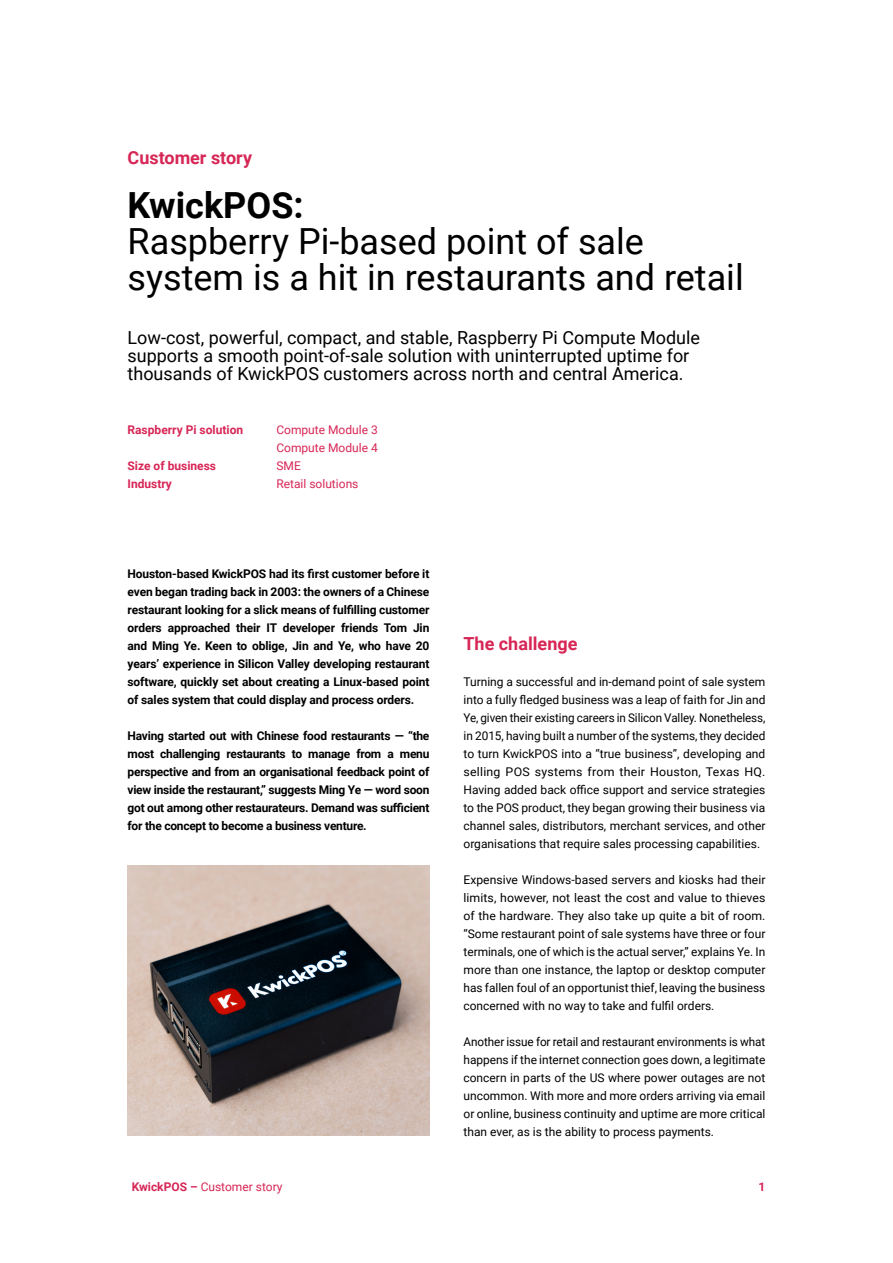
<style>
.page{position:relative;width:893px;height:1263px;background:#fff}
.page>*{position:absolute;margin:0;border:0;box-sizing:border-box;transform-origin:0 0}
.t1{font:36px/36px "Roboto";color:#000}
.t2{font:700 36px "Roboto";color:#000}
.t3{font:18px/18px "Roboto";color:#000}
.t4{font:700 18px "Roboto";color:#d72655}
.t5{font:12px/18px "Roboto";color:#000;text-align:justify}
.t6{font:700 12px/18px "Roboto";letter-spacing:-.02em;color:#000;text-align:justify}
.t7{font:12px/18px "Roboto";color:#d72655}
.t8{font:700 12px "Roboto";color:#d72655}
.s1{font-weight:700}
</style>
<div class="page">
<img style="left:128px;top:866px;width:301px;height:270px">
<h2 class="t4" style="left:128px;top:145px;width:126px">Customer story</h2>
<h1 class="t2" style="left:128px;top:180px;width:178px">KwickPOS:</h1>
<h1 class="t1" style="left:128px;top:221px;width:618px">Raspberry Pi-based point of sale system is a hit in restaurants and retail</h1>
<h2 class="t3" style="left:128px;top:327px;width:574px">Low-cost, powerful, compact, and stable, Raspberry Pi Compute Module supports a smooth point-of-sale solution with uninterrupted uptime for thousands of KwickPOS customers across north and central America.</h2>
<p class="t8" style="left:128px;top:421px;width:117px">Raspberry Pi solution</p>
<p class="t7" style="left:276px;top:420px;width:103px">Compute Module 3<br>Compute Module 4</p>
<p class="t8" style="left:128px;top:457px;width:90px">Size of business</p>
<p class="t7" style="left:276px;top:456px;width:26px">SME</p>
<p class="t8" style="left:128px;top:475px;width:46px">Industry</p>
<p class="t7" style="left:276px;top:474px;width:84px">Retail solutions</p>
<p class="t6" style="left:128px;top:564px;width:303px">Houston-based KwickPOS had its first customer before it even began trading back in 2003: the owners of a Chinese restaurant looking for a slick means of fulfilling customer orders approached their IT developer friends Tom Jin and Ming Ye. Keen to oblige, Jin and Ye, who have 20 years’ experience in Silicon Valley developing restaurant software, quickly set about creating a Linux-based point of sales system that could display and process orders.</p>
<p class="t6" style="left:128px;top:726px;width:303px">Having started out with Chinese food restaurants — “the most challenging restaurants to manage from a menu perspective and from an organisational feedback point of view inside the restaurant,” suggests Ming Ye — word soon got out among other restaurateurs. Demand was sufficient for the concept to become a business venture.</p>
<h2 class="t4" style="left:463px;top:631px;width:115px">The challenge</h2>
<p class="t5" style="left:463px;top:672px;width:303px">Turning a successful and in-demand point of sale system into a fully fledged business was a leap of faith for Jin and Ye, given their existing careers in Silicon Valley. Nonetheless, in 2015, having built a number of the systems, they decided to turn KwickPOS into a “true business”, developing and selling POS systems from their Houston, Texas HQ.<br>Having added back office support and service strategies to the POS product, they began growing their business via channel sales, distributors, merchant services, and other organisations that require sales processing capabilities.</p>
<p class="t5" style="left:463px;top:870px;width:303px">Expensive Windows-based servers and kiosks had their limits, however, not least the cost and value to thieves of the hardware. They also take up quite a bit of room. “Some restaurant point of sale systems have three or four terminals, one of which is the actual server,” explains Ye. In more than one instance, the laptop or desktop computer has fallen foul of an opportunist thief, leaving the business concerned with no way to take and fulfil orders.</p>
<p class="t5" style="left:463px;top:1032px;width:303px">Another issue for retail and restaurant environments is what happens if the internet connection goes down, a legitimate concern in parts of the US where power outages are not uncommon. With more and more orders arriving via email or online, business continuity and uptime are more critical than ever, as is the ability to process payments.</p>
<p class="t7" style="left:132px;top:1177px;width:152px"><span class="s1">KwickPOS –</span> Customer story</p>
<p class="t8" style="left:758px;top:1178px;width:8px">1</p>
</div>
